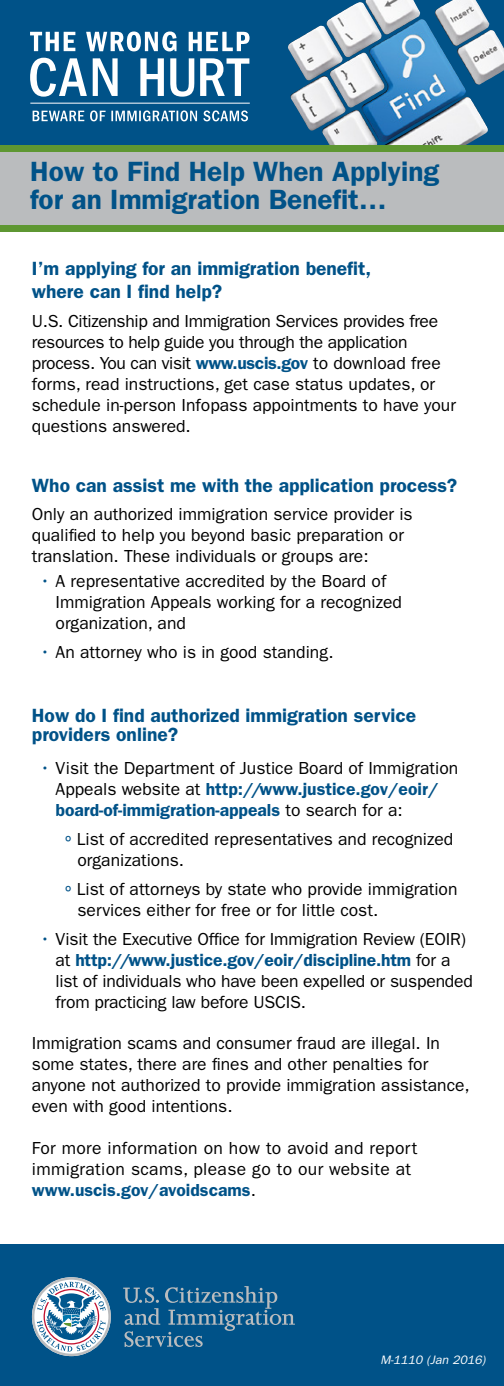
<style>
.page{position:relative;width:504px;height:1386px;background:#fff}
.page>*{position:absolute;margin:0;border:0;box-sizing:border-box;transform-origin:0 0}
.t1{font:600 28px "ITC Franklin Gothic Std";color:#005288}
.Question{font:600 19.25px/23.1px "ITC Franklin Gothic Std";color:#005288}
.bullet{font:17.5px/21px "ITC Franklin Gothic Std";color:#000}
.idented_bullets{font:17.5px/21px "ITC Franklin Gothic Std";color:#000}
.bullet-2{font:17.5px/21px "ITC Franklin Gothic Std";letter-spacing:.02em;color:#000}
.t2{font:italic 12.25px "Franklin Gothic";color:#fff}
.s1{font-weight:600;color:#005288}
.s2{color:#005288}
</style>
<div class="page">
<svg style="left:0;top:0;width:504px;height:145px;background:#3675a0"></svg>
<img style="left:327px;top:0;width:163px;height:58px">
<div style="left:0;top:151px;width:504px;height:75px;background:#babcbe"></div>
<div style="left:0;top:1245px;width:504px;height:141px;background:#005288"></div>
<svg style="left:123px;top:1286px;width:172px;height:61px"></svg>
<svg style="left:32px;top:1277px;width:79px;height:79px"></svg>
<svg style="left:33px;top:110px;width:215px;height:11px"></svg>
<svg style="left:30px;top:32px;width:220px;height:19px"></svg>
<hr style="left:30px;top:103px;width:220px;height:1px;background:#fff">
<svg style="left:30px;top:58px;width:219px;height:39px"></svg>
<div style="left:0;top:145px;width:504px;height:6px;background:#5e9732"></div>
<div style="left:0;top:225px;width:504px;height:7px;background:#5e9732"></div>
<p class="t1" style="left:30px;top:155px;width:410px">How to Find Help When Applying</p>
<p class="t1" style="left:30px;top:183px;width:358px">for an Immigration Benefit…</p>
<p class="Question" style="left:32px;top:257px;width:341px">I’m applying for an immigration benefit, where can I find help?</p>
<p class="bullet" style="left:32px;top:310px;width:426px">U.S. Citizenship and Immigration Services provides free resources to help guide you through the application process. You can visit <span class="s1">www.uscis.gov</span> to download free forms, read instructions, get case status updates, or schedule in-person Infopass appointments to have your questions answered.</p>
<p class="Question" style="left:32px;top:473px;width:427px">Who can assist me with the application process?</p>
<p class="bullet" style="left:32px;top:504px;width:382px">Only an authorized immigration service provider is qualified to help you beyond basic preparation or translation. These individuals or groups are:</p>
<p class="bullet" style="left:56px;top:571px;width:348px;text-indent:-16px"><span class="s2">•</span> A representative accredited by the Board of<br>Immigration Appeals working for a recognized organization, and</p>
<p class="bullet" style="left:40px;top:642px;width:295px"><span class="s2">•</span> An attorney who is in good standing.</p>
<p class="Question" style="left:32px;top:706px;width:386px;line-height:19.2px">How do I find authorized immigration service providers online?</p>
<p class="bullet" style="left:56px;top:758px;width:404px;text-indent:-16px"><span class="s2">•</span> Visit the Department of Justice Board of Immigration<br>Appeals website at <span class="s1">http://www.justice.gov/eoir/ board-of-immigration-appeals</span> to search for a:</p>
<p class="idented_bullets" style="left:77px;top:829px;width:377px;text-indent:-12px"><span class="s2">º</span> List of accredited representatives and recognized organizations.</p>
<p class="idented_bullets" style="left:77px;top:878px;width:382px;text-indent:-12px"><span class="s2">º</span> List of attorneys by state who provide immigration services either for free or for little cost.</p>
<p class="bullet" style="left:56px;top:928px;width:419px;text-indent:-16px"><span class="s2">•</span> Visit the Executive Office for Immigration Review (EOIR) at <span class="s1">http://www.justice.gov/eoir/discipline.htm</span> for a list of individuals who have been expelled or suspended from practicing law before USCIS.</p>
<p class="bullet" style="left:32px;top:1033px;width:439px">Immigration scams and consumer fraud are illegal. In some states, there are fines and other penalties for anyone not authorized to provide immigration assistance, even with good intentions.</p>
<p class="bullet-2" style="left:32px;top:1138px;width:387px">For more information on how to avoid and report immigration scams, please go to our website at <span class="s1">www.uscis.gov/avoidscams</span>.</p>
<p class="t2" style="left:380px;top:1353px;width:107px">M-1110 (Jan 2016)</p>
</div>
